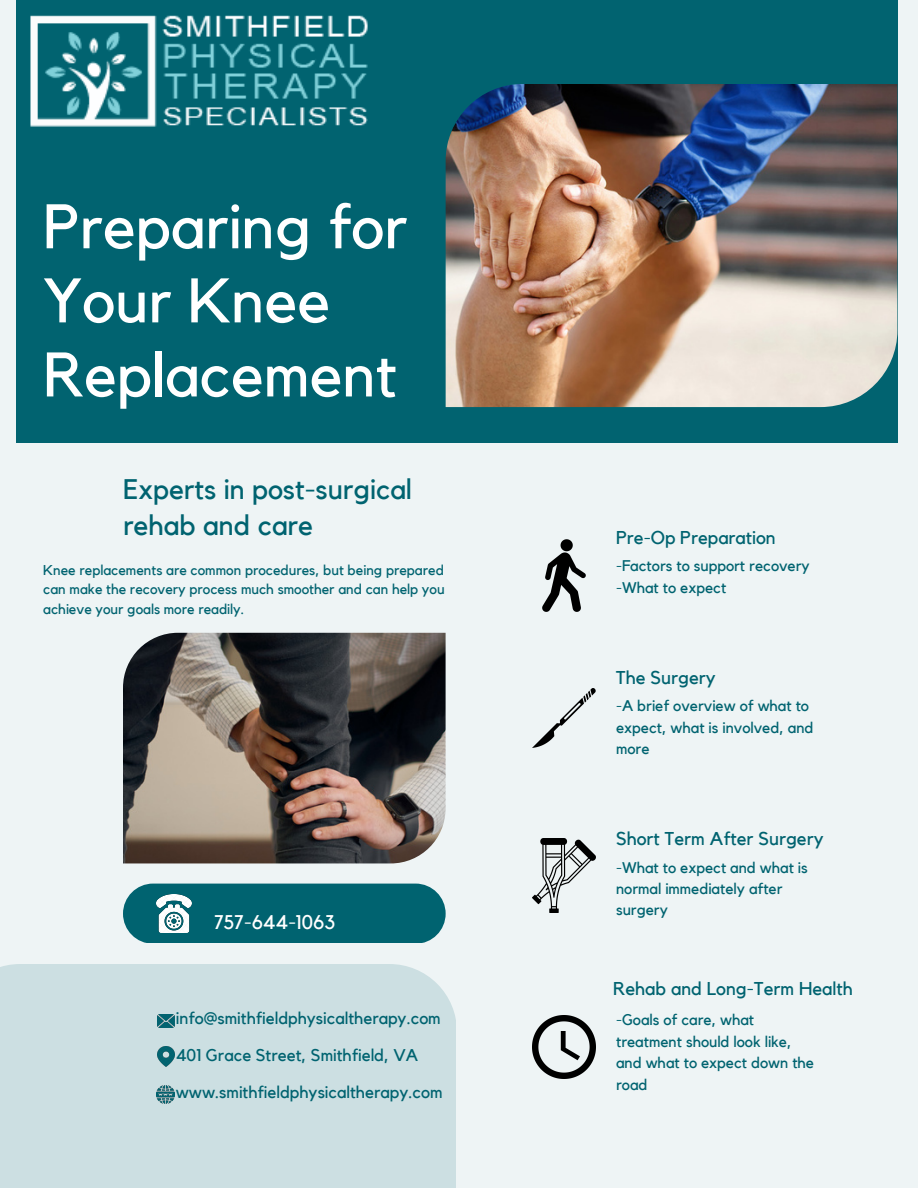
<style>
.page{position:relative;width:918px;height:1188px;background:#eef4f5}
.page>*{position:absolute;margin:0;border:0;box-sizing:border-box;transform-origin:0 0}
.t1{font:62.1px/74.1px "Kollektif";color:#fff}
.t2{font:28.2px/36px "Kollektif";color:#006370}
.t3{font:19.8px "Kollektif";color:#fff}
.t4{font:18.45px "Kollektif";color:#006370}
.t5{font:16.95px/37px "Kollektif";color:#006370}
.t6{font:15.45px/21.3px "Kollektif";color:#006370}
.t7{font:14.25px/19.2px "Kollektif";color:#006370;text-align:justify}
</style>
<div class="page">
<div style="left:16px;top:0;width:882px;height:442px;background:#016370"></div>
<img style="left:446px;top:84px;width:451px;height:323px">
<img style="left:123px;top:633px;width:323px;height:230px">
<div style="left:123px;top:884px;width:323px;height:59px;background:#006370;border-radius:30px"></div>
<div style="left:0;top:964px;width:456px;height:224px;background:#ccdfe2"></div>
<img style="left:157px;top:1047px;width:17px;height:20px">
<img style="left:157px;top:894px;width:34px;height:39px">
<img style="left:157px;top:1086px;width:18px;height:18px">
<img style="left:157px;top:1014px;width:17px;height:14px">
<img style="left:30px;top:15px;width:338px;height:112px">
<img style="left:532px;top:688px;width:63px;height:60px">
<img style="left:532px;top:838px;width:63px;height:75px">
<img style="left:543px;top:539px;width:42px;height:72px">
<img style="left:532px;top:1016px;width:63px;height:63px">
<h1 class="t1" style="left:43px;top:192px;width:366px">Preparing for<br>Your Knee<br>Replacement</h1>
<h2 class="t2" style="left:123px;top:472px;width:290px">Experts in post-surgical rehab and care</h2>
<p class="t7" style="left:43px;top:561px;width:403px">Knee replacements are common procedures, but being prepared can make the recovery process much smoother and can help you achieve your goals more readily.</p>
<p class="t3" style="left:214px;top:913px;width:122px">757-644-1063</p>
<p class="t5" style="left:176px;top:1000px;width:268px">info@smithfieldphysicaltherapy.com<br>401 Grace Street, Smithfield, VA www.smithfieldphysicaltherapy.com</p>
<p class="t4" style="left:616px;top:529px;width:161px">Pre-Op Preparation</p>
<p class="t6" style="left:616px;top:556px;width:195px">-Factors to support recovery -What to expect</p>
<p class="t4" style="left:616px;top:669px;width:101px">The Surgery</p>
<p class="t6" style="left:616px;top:696px;width:199px">-A brief overview of what to expect, what is involved, and more</p>
<p class="t4" style="left:616px;top:830px;width:209px">Short Term After Surgery</p>
<p class="t6" style="left:616px;top:857px;width:193px">-What to expect and what is normal immediately after surgery</p>
<p class="t4" style="left:613px;top:980px;width:241px">Rehab and Long-Term Health</p>
<p class="t6" style="left:616px;top:1010px;width:200px">-Goals of care, what treatment should look like, and what to expect down the road</p>
</div>
